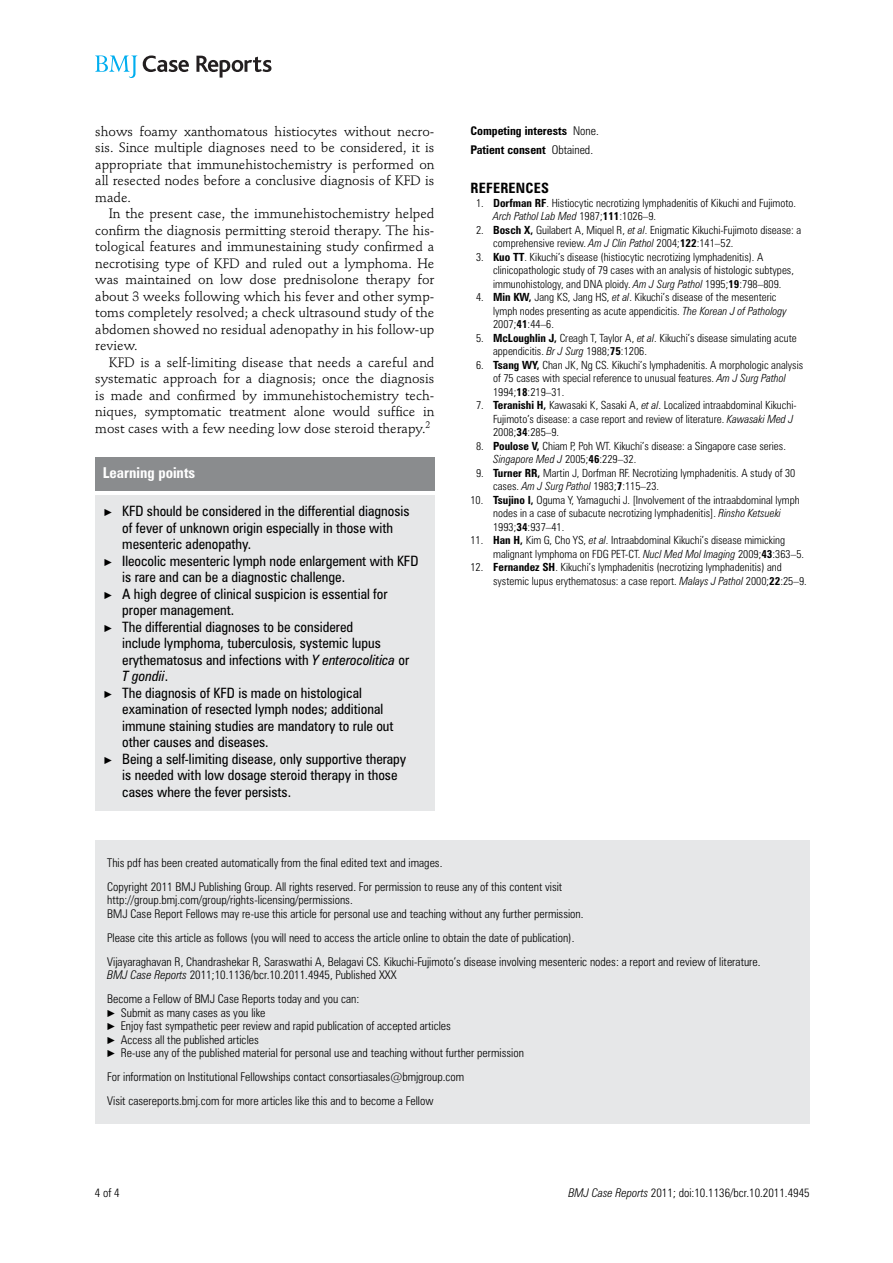
<style>
.page{position:relative;width:893px;height:1263px;background:#fff}
.page>*{position:absolute;margin:0;border:0;box-sizing:border-box;transform-origin:0 0}
.t1{font:700 condensed 15px "Zurich BT";color:#fff}
.t2{font:condensed 14.25px "Zurich BT";color:#000}
.t3{font:700 condensed 14.25px "Zurich BT";letter-spacing:.015em;color:#000}
.t4{font:italic condensed 14.25px "Zurich BT";color:#000}
.t5{font:13.5px/16.5px "Stempel Schneidler Std";color:#000;text-align:justify}
.t6{font:300 condensed 12px/24px "Zurich BT";color:#000}
.t7{font:700 condensed 12px/19.5px "Zurich BT";color:#000}
.t8{font:300 condensed 11.25px/13.5px "Zurich BT";color:#000}
.s1{font-style:italic}
.s2{font-style:normal}
.s3{font-weight:300}
.s4{font-weight:700}
</style>
<div class="page">
<svg style="left:95px;top:56px;width:42px;height:22px"></svg>
<svg style="left:143px;top:56px;width:46px;height:16px"></svg>
<svg style="left:196px;top:56px;width:75px;height:22px"></svg>
<div style="left:95px;top:457px;width:339px;height:34px;background:#8a8c8e"></div>
<div style="left:95px;top:495px;width:339px;height:315px;background:#e6e7e8"></div>
<div style="left:95px;top:840px;width:714px;height:283px;background:#e6e7e8"></div>
<p class="t5" style="left:95px;top:124px;width:341px">shows foamy xanthomatous histiocytes without necro&shy;sis. Since multiple diagnoses need to be considered, it is appropriate that immunehistochemistry is performed on all resected nodes before a conclusive diagnosis of KFD is made.</p>
<p class="t5" style="left:95px;top:207px;width:341px;text-indent:14px">In the present case, the immunehistochemistry helped confirm the diagnosis permitting steroid therapy. The his&shy;tological features and immunestaining study confirmed a necrotising type of KFD and ruled out a lymphoma. He was maintained on low dose prednisolone therapy for about 3 weeks following which his fever and other symp&shy;toms completely resolved; a check ultrasound study of the abdomen showed no residual adenopathy in his follow-up review.</p>
<p class="t5" style="left:95px;top:355px;width:341px;text-indent:14px">KFD is a self-limiting disease that needs a careful and systematic approach for a diagnosis; once the diagnosis is made and confirmed by immunehistochemistry tech&shy;niques, symptomatic treatment alone would suffice in most cases with a few needing low dose steroid therapy. <sup>2</sup></p>
<h1 class="t1" style="left:103px;top:467px;width:94px">Learning points</h1>
<p class="t2" style="left:104px;top:506px;width:307px">▶ KFD should be considered in the differential diagnosis</p>
<p class="t2" style="left:122px;top:523px;width:272px">of fever of unknown origin especially in those with</p>
<p class="t2" style="left:122px;top:539px;width:131px">mesenteric adenopathy.</p>
<p class="t2" style="left:104px;top:556px;width:316px">▶ Ileocolic mesenteric lymph node enlargement with KFD</p>
<p class="t2" style="left:122px;top:572px;width:224px">is rare and can be a diagnostic challenge.</p>
<p class="t2" style="left:104px;top:589px;width:285px">▶ A high degree of clinical suspicion is essential for</p>
<p class="t2" style="left:122px;top:605px;width:113px">proper management.</p>
<p class="t2" style="left:104px;top:622px;width:250px">▶ The differential diagnoses to be considered</p>
<p class="t2" style="left:122px;top:638px;width:260px">include lymphoma, tuberculosis, systemic lupus</p>
<p class="t2" style="left:122px;top:655px;width:288px">erythematosus and infections with <span class="s1">Y enterocolitica</span> or</p>
<p class="t4" style="left:122px;top:671px;width:47px">T gondii <span class="s2">.</span></p>
<p class="t2" style="left:104px;top:688px;width:259px">▶ The diagnosis of KFD is made on histological</p>
<p class="t2" style="left:122px;top:704px;width:263px">examination of resected lymph nodes; additional</p>
<p class="t2" style="left:122px;top:721px;width:273px">immune staining studies are mandatory to rule out</p>
<p class="t2" style="left:122px;top:737px;width:148px">other causes and diseases.</p>
<p class="t2" style="left:104px;top:754px;width:304px">▶ Being a self-limiting disease, only supportive therapy</p>
<p class="t2" style="left:122px;top:770px;width:277px">is needed with low dosage steroid therapy in those</p>
<p class="t2" style="left:122px;top:787px;width:170px">cases where the fever persists.</p>
<p class="t7" style="left:470px;top:122px;width:130px">Competing interests <span class="s3">None.<br></span>Patient consent <span class="s3">Obtained.</span></p>
<p class="t3" style="left:470px;top:183px;width:80px">REFERENCES</p>
<p class="t8" style="left:493px;top:197px;width:304px;text-indent:-17px">1. <span class="s4">Dorfman RF</span> . Histiocytic necrotizing lymphadenitis of Kikuchi and Fujimoto.<br><span class="s1">Arch Pathol Lab Med</span> 1987 ; <span class="s4">111</span> : 1026 – 9 .</p>
<p class="t8" style="left:493px;top:224px;width:310px;text-indent:-17px">2. <span class="s4">Bosch X,</span> Guilabert A, Miquel R, <span class="s1">et al</span> . Enigmatic Kikuchi-Fujimoto disease: a comprehensive review. <span class="s1">Am J Clin Pathol</span> 2004 ; <span class="s4">122</span> : 141 – 52 .</p>
<p class="t8" style="left:493px;top:251px;width:302px;text-indent:-17px">3. <span class="s4">Kuo TT</span> . Kikuchi’s disease (histiocytic necrotizing lymphadenitis). A clinicopathologic study of 79 cases with an analysis of histologic subtypes, immunohistology, and DNA ploidy. <span class="s1">Am J Surg Pathol</span> 1995 ; <span class="s4">19</span> : 798 – 809 .</p>
<p class="t8" style="left:493px;top:291px;width:295px;text-indent:-17px">4. <span class="s4">Min KW,</span> Jang KS, Jang HS, <span class="s1">et al</span> . Kikuchi’s disease of the mesenteric lymph nodes presenting as acute appendicitis . <span class="s1">The Korean J of Pathology<br></span>2007 ; <span class="s4">41</span> : 44 – 6 .</p>
<p class="t8" style="left:493px;top:332px;width:305px;text-indent:-17px">5. <span class="s4">McLoughlin J,</span> Creagh T, Taylor A, <span class="s1">et al</span> . Kikuchi’s disease simulating acute appendicitis. <span class="s1">Br J Surg</span> 1988 ; <span class="s4">75</span> : 1206 .</p>
<p class="t8" style="left:493px;top:359px;width:312px;text-indent:-17px">6. <span class="s4">Tsang WY,</span> Chan JK, Ng CS . Kikuchi’s lymphadenitis. A morphologic analysis of 75 cases with special reference to unusual features. <span class="s1">Am J Surg Pathol<br></span>1994 ; <span class="s4">18</span> : 219 – 31 .</p>
<p class="t8" style="left:493px;top:399px;width:305px;text-indent:-17px">7. <span class="s4">Teranishi H,</span> Kawasaki K, Sasaki A, <span class="s1">et al</span> . Localized intraabdominal Kikuchi-<br>Fujimoto’s disease: a case report and review of literature . <span class="s1">Kawasaki Med J<br></span>2008 ; <span class="s4">34</span> : 285 – 9 .</p>
<p class="t8" style="left:493px;top:440px;width:294px;text-indent:-17px">8. <span class="s4">Poulose V,</span> Chiam P, Poh WT . Kikuchi’s disease: a Singapore case series.<br><span class="s1">Singapore Med J</span> 2005 ; <span class="s4">46</span> : 229 – 32 .</p>
<p class="t8" style="left:493px;top:467px;width:304px;text-indent:-17px">9. <span class="s4">Turner RR,</span> Martin J, Dorfman RF. Necrotizing lymphadenitis. A study of 30 cases. <span class="s1">Am J Surg Pathol</span> 1983 ; <span class="s4">7</span> : 115 – 23 .</p>
<p class="t8" style="left:493px;top:494px;width:308px;text-indent:-23px">10. <span class="s4">Tsujino I,</span> Oguma Y, Yamaguchi J . [Involvement of the intraabdominal lymph nodes in a case of subacute necrotizing lymphadenitis]. <span class="s1">Rinsho Ketsueki<br></span>1993 ; <span class="s4">34</span> : 937 – 41 .</p>
<p class="t8" style="left:493px;top:534px;width:312px;text-indent:-23px">11. <span class="s4">Han H,</span> Kim G, Cho YS, <span class="s1">et al</span> . Intraabdominal Kikuchi’s disease mimicking malignant lymphoma on FDG PET-CT . <span class="s1">Nucl Med Mol Imaging</span> 2009 ; <span class="s4">43</span> : 363 – 5 .</p>
<p class="t8" style="left:493px;top:561px;width:315px;text-indent:-23px">12. <span class="s4">Fernandez SH</span> . Kikuchi’s lymphadenitis (necrotizing lymphadenitis) and systemic lupus erythematosus: a case report. <span class="s1">Malays J Pathol</span> 2000 ; <span class="s4">22</span> : 25 – 9 .</p>
<p class="t6" style="left:107px;top:851px;width:457px">This pdf has been created automatically from the final edited text and images.<br>Copyright 2011 BMJ Publishing Group. All rights reserved. For permission to reuse any of this content visit</p>
<p class="t6" style="left:107px;top:894px;width:478px;line-height:13.5px">http://group.bmj.com/group/rights-licensing/permissions.<br>BMJ Case Report Fellows may re-use this article for personal use and teaching without any further permission.</p>
<p class="t6" style="left:107px;top:926px;width:655px">Please cite this article as follows (you will need to access the article online to obtain the date of publication).<br>Vijayaraghavan R, Chandrashekar R, Saraswathi A, Belagavi CS. Kikuchi-Fujimoto’s disease involving mesenteric nodes: a report and review of literature.</p>
<p class="t6" style="left:107px;top:964px;width:291px"><span class="s1">BMJ Case Reports</span> 2011;10.1136/bcr.10.2011.4945, Published XXX<br>Become a Fellow of BMJ Case Reports today and you can:</p>
<p class="t6" style="left:107px;top:1007px;width:418px;line-height:13.5px">▶ Submit as many cases as you like<br>▶ Enjoy fast sympathetic peer review and rapid publication of accepted articles<br>▶ Access all the published articles<br>▶ Re-use any of the published material for personal use and teaching without further permission</p>
<p class="t6" style="left:107px;top:1066px;width:359px">For information on Institutional Fellowships contact consortiasales@bmjgroup.com<br>Visit casereports.bmj.com for more articles like this and to become a Fellow</p>
<p class="t6" style="left:95px;top:1182px;width:26px">4 of 4</p>
<p class="t6" style="left:568px;top:1182px;width:243px"><span class="s1">BMJ Case Reports</span> 2011; doi:10.1136/bcr.10.2011.4945</p>
</div>
